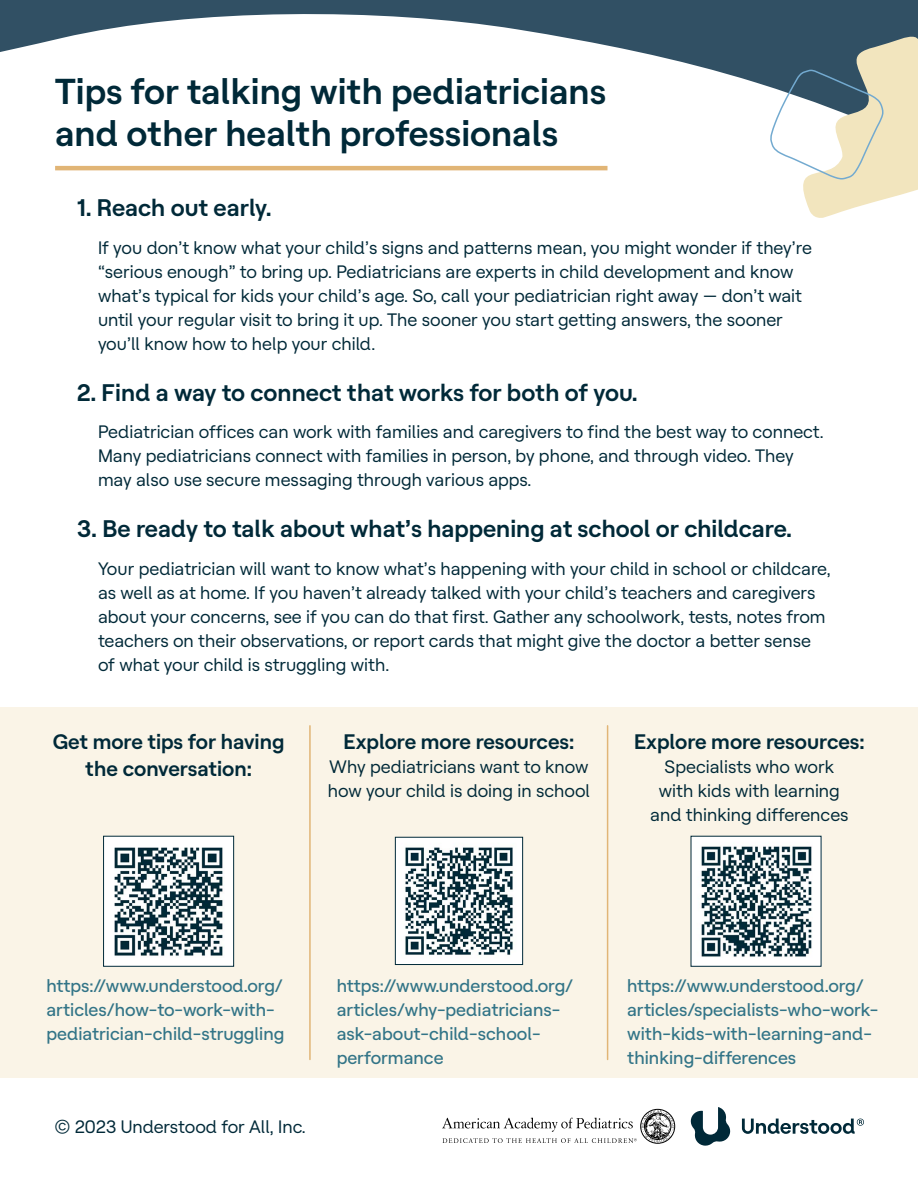
<style>
.page{position:relative;width:918px;height:1188px;background:#fff}
.page>*{position:absolute;margin:0;border:0;box-sizing:border-box;transform-origin:0 0}
.t1{font:600 36px/42px "Understood Sans";color:#002938}
.t2{font:600 24px "Understood Sans";color:#002938}
.t3{font:600 21px/27px "Understood Sans";letter-spacing:-.005em;color:#002938;text-align:center}
.t4{font:18px/24px "Understood Sans";color:#002938}
.t5{font:500 18px/24px "Understood Sans";color:#327487}
</style>
<div class="page">
<svg style="left:442px;top:1109px;width:233px;height:35px"></svg>
<svg style="left:691px;top:1107px;width:39px;height:39px"></svg>
<svg style="left:742px;top:1119px;width:122px;height:15px"></svg>
<svg style="left:1px;top:0;width:917px;height:171px"></svg>
<svg style="left:769px;top:35px;width:149px;height:183px"></svg>
<div style="left:0;top:707px;width:918px;height:371px;background:#faf4e7"></div>
<hr style="left:309px;top:726px;width:2px;height:333px;background:#e1b576">
<hr style="left:607px;top:726px;width:1px;height:333px;background:#e1b576">
<hr style="left:55px;top:166px;width:553px;height:4px;background:#e1b576">
<img style="left:105px;top:838px;width:127px;height:127px">
<div style="left:103px;top:836px;width:131px;height:131px;border:1px solid #002938"></div>
<img style="left:693px;top:838px;width:126px;height:127px">
<img style="left:397px;top:839px;width:124px;height:124px">
<div style="left:395px;top:837px;width:128px;height:128px;border:1px solid #002938"></div>
<h1 class="t1" style="left:55px;top:67px;width:553px">Tips for talking with pediatricians and other health professionals</h1>
<h2 class="t2" style="left:77px;top:189px;width:196px">1. Reach out early.</h2>
<p class="t4" style="left:98px;top:234px;width:715px">If you don’t know what your child’s signs and patterns mean, you might wonder if they’re “serious enough” to bring up. Pediatricians are experts in child development and know what’s typical for kids your child’s age. So, call your pediatrician right away — don’t wait until your regular visit to bring it up. The sooner you start getting answers, the sooner you’ll know how to help your child.</p>
<h2 class="t2" style="left:77px;top:374px;width:563px">2. Find a way to connect that works for both of you.</h2>
<p class="t4" style="left:98px;top:419px;width:727px">Pediatrician offices can work with families and caregivers to find the best way to connect.<br>Many pediatricians connect with families in person, by phone, and through video. They may also use secure messaging through various apps.</p>
<h2 class="t2" style="left:77px;top:510px;width:717px">3. Be ready to talk about what’s happening at school or childcare.</h2>
<p class="t4" style="left:98px;top:555px;width:734px">Your pediatrician will want to know what’s happening with your child in school or childcare, as well as at home. If you haven’t already talked with your child’s teachers and caregivers about your concerns, see if you can do that first. Gather any schoolwork, tests, notes from teachers on their observations, or report cards that might give the doctor a better sense of what your child is struggling with.</p>
<p class="t3" style="left:53px;top:726px;width:233px">Get more tips for having the conversation:</p>
<p class="t3" style="left:344px;top:726px;width:232px">Explore more resources:</p>
<p class="t4" style="left:328px;top:753px;width:264px">Why pediatricians want to know how your child is doing in school</p>
<p class="t3" style="left:634px;top:726px;width:232px">Explore more resources:</p>
<p class="t4" style="left:650px;top:753px;width:200px;text-align:center">Specialists who work with kids with learning and thinking differences</p>
<p class="t5" style="left:46px;top:972px;width:240px">https://www.understood.org/ articles/how-to-work-with&shy;pediatrician-child-struggling</p>
<p class="t5" style="left:337px;top:972px;width:238px">https://www.understood.org/ articles/why-pediatricians&shy;ask-about-child-school&shy;performance</p>
<p class="t5" style="left:627px;top:972px;width:253px">https://www.understood.org/ articles/specialists-who-work&shy;with-kids-with-learning-and&shy;thinking-differences</p>
<p class="t4" style="left:54px;top:1113px;width:253px">© 2023 Understood for All, Inc.</p>
</div>
